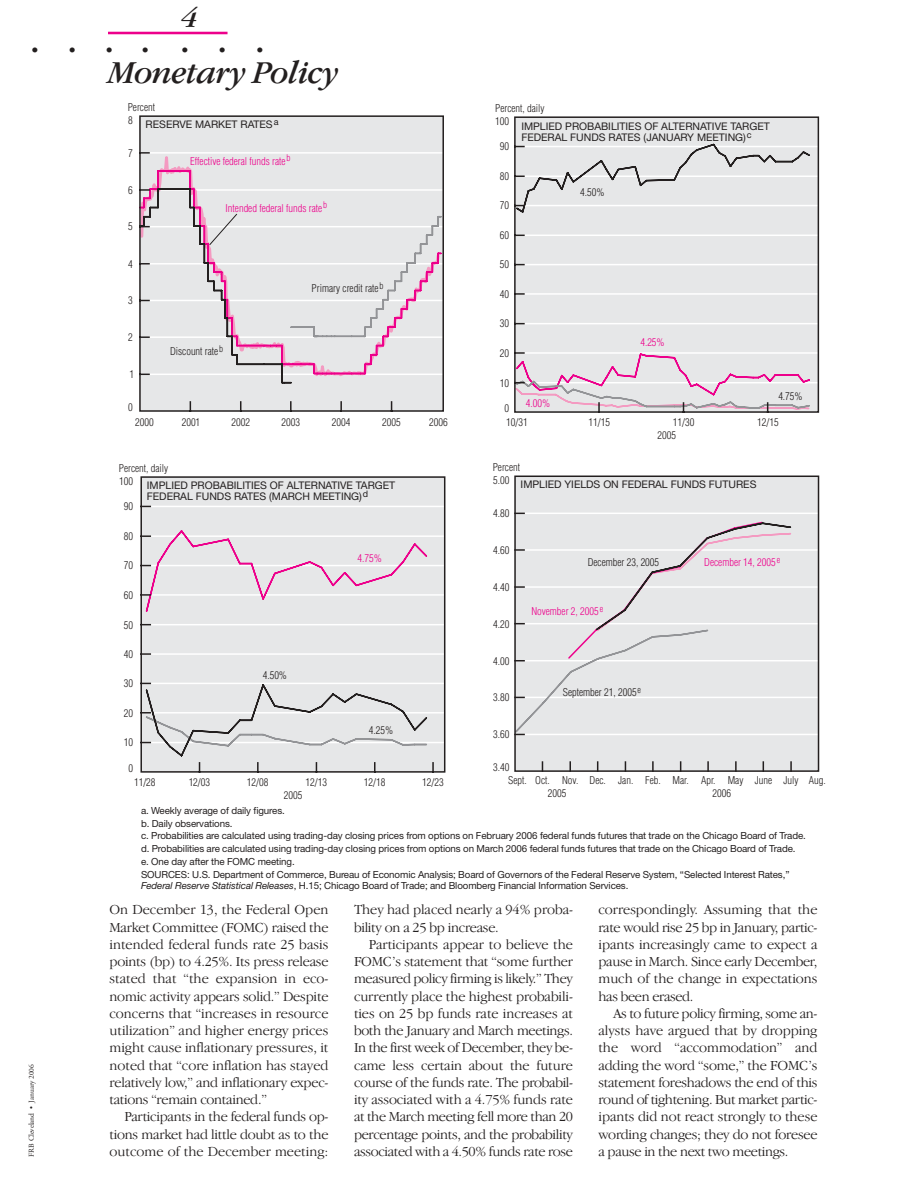
<style>
.page{position:relative;width:918px;height:1188px;background:#fff}
.page>*{position:absolute;margin:0;border:0;box-sizing:border-box;transform-origin:0 0}
.t1{font:italic 33px "Garamond IT Cby BT";letter-spacing:-.02em;color:#231f1f}
.t2{font:italic 30px "Garamond IT Cby BT";color:#231f1f}
.t3{font:18px "Adobe Garamond";color:#231f1f}
.t4{font:300 14.25px/17.2px "Garamond IT Cby BT";letter-spacing:-.02em;color:#231f1f;text-align:justify}
.t5{font:300 condensed 10.5px "Helvetica";color:#231f1f}
.t6{font:10.5px/11.4px "Helvetica Neue";color:#231f1f}
.t7{font:300 condensed 10.5px "Helvetica";color:#ed008b}
.t8{font:9.75px/12.8px "Helvetica Neue";letter-spacing:-.01em;color:#231f1f}
.t9{font:7.5px "Adobe Garamond";letter-spacing:-.005em;color:#231f1f}
.s1{font-style:italic}
</style>
<div class="page">
<hr style="left:108px;top:32px;width:120px;height:2px;background:#ed008b">
<svg style="left:514px;top:116px;width:306px;height:297px"></svg>
<svg style="left:140px;top:476px;width:306px;height:297px"></svg>
<div style="left:515px;top:476px;width:304px;height:295px;background:#e6e7e8"></div>
<hr style="left:515px;top:734px;width:304px;height:1px;background:#fff">
<hr style="left:515px;top:697px;width:304px;height:1px;background:#fff">
<hr style="left:515px;top:660px;width:304px;height:1px;background:#fff">
<hr style="left:515px;top:623px;width:304px;height:1px;background:#fff">
<hr style="left:515px;top:586px;width:304px;height:2px;background:#fff">
<hr style="left:515px;top:549px;width:304px;height:2px;background:#fff">
<hr style="left:515px;top:513px;width:304px;height:1px;background:#fff">
<div style="left:514px;top:476px;width:305px;height:296px;border:2px solid #231f1f"></div>
<svg style="left:569px;top:762px;width:2px;height:9px"></svg>
<svg style="left:652px;top:762px;width:2px;height:9px"></svg>
<svg style="left:707px;top:762px;width:2px;height:9px"></svg>
<svg style="left:735px;top:762px;width:2px;height:9px"></svg>
<svg style="left:790px;top:762px;width:2px;height:9px"></svg>
<svg style="left:514px;top:521px;width:278px;height:214px"></svg>
<svg style="left:139px;top:115px;width:305px;height:297px"></svg>
<svg style="left:139px;top:115px;width:303px;height:284px"></svg>
<h2 class="t2" style="left:182px;top:6px;width:18px">4</h2>
<p class="t3" style="left:32px;top:43px;width:46px">• •</p>
<p class="t3" style="left:106px;top:43px;width:44px">• •</p>
<p class="t3" style="left:181px;top:43px;width:46px">• •</p>
<p class="t3" style="left:256px;top:43px;width:8px">•</p>
<h1 class="t1" style="left:109px;top:60px;width:232px">Monetary Policy</h1>
<p class="t5" style="left:128px;top:103px;width:29px">Percent</p>
<p class="t5" style="left:128px;top:116px;width:6px">8</p>
<p class="t5" style="left:128px;top:149px;width:6px">7</p>
<p class="t5" style="left:128px;top:186px;width:6px">6</p>
<p class="t5" style="left:128px;top:223px;width:6px">5</p>
<p class="t5" style="left:128px;top:260px;width:6px">4</p>
<p class="t5" style="left:128px;top:296px;width:6px">3</p>
<p class="t5" style="left:128px;top:333px;width:6px">2</p>
<p class="t5" style="left:129px;top:370px;width:6px">1</p>
<p class="t5" style="left:128px;top:403px;width:6px">0</p>
<p class="t6" style="left:146px;top:120px;width:134px">RESERVE MARKET RATES<sup>a</sup></p>
<p class="t7" style="left:190px;top:157px;width:102px">Effective federal funds rate<sup>b</sup></p>
<p class="t7" style="left:226px;top:204px;width:103px">Intended federal funds rate<sup>b</sup></p>
<p class="t5" style="left:170px;top:347px;width:55px">Discount rate<sup>b</sup></p>
<p class="t5" style="left:312px;top:285px;width:73px">Primary credit rate<sup>b</sup></p>
<p class="t5" style="left:135px;top:418px;width:20px">2000</p>
<p class="t5" style="left:182px;top:418px;width:20px">2001</p>
<p class="t5" style="left:232px;top:418px;width:20px">2002</p>
<p class="t5" style="left:282px;top:418px;width:20px">2003</p>
<p class="t5" style="left:332px;top:418px;width:20px">2004</p>
<p class="t5" style="left:382px;top:418px;width:20px">2005</p>
<p class="t5" style="left:429px;top:418px;width:20px">2006</p>
<p class="t5" style="left:119px;top:464px;width:51px">Percent, daily</p>
<p class="t5" style="left:119px;top:477px;width:15px">100</p>
<p class="t5" style="left:124px;top:502px;width:11px">90</p>
<p class="t5" style="left:124px;top:532px;width:11px">80</p>
<p class="t5" style="left:124px;top:562px;width:11px">70</p>
<p class="t5" style="left:124px;top:591px;width:11px">60</p>
<p class="t5" style="left:124px;top:621px;width:11px">50</p>
<p class="t5" style="left:124px;top:650px;width:11px">40</p>
<p class="t5" style="left:124px;top:679px;width:11px">30</p>
<p class="t5" style="left:124px;top:709px;width:11px">20</p>
<p class="t5" style="left:124px;top:738px;width:11px">10</p>
<p class="t5" style="left:128px;top:764px;width:6px">0</p>
<p class="t6" style="left:147px;top:481px;width:250px">IMPLIED PROBABILITIES OF ALTERNATIVE TARGET<br>FEDERAL FUNDS RATES (MARCH MEETING)<sup>d</sup></p>
<p class="t5" style="left:263px;top:671px;width:26px">4.50%</p>
<p class="t7" style="left:358px;top:554px;width:26px">4.75%</p>
<p class="t5" style="left:369px;top:726px;width:26px">4.25%</p>
<p class="t5" style="left:134px;top:778px;width:23px">11/28</p>
<p class="t5" style="left:189px;top:778px;width:23px">12/03</p>
<p class="t5" style="left:247px;top:778px;width:23px">12/08</p>
<p class="t5" style="left:306px;top:778px;width:23px">12/13</p>
<p class="t5" style="left:364px;top:778px;width:23px">12/18</p>
<p class="t5" style="left:422px;top:778px;width:23px">12/23</p>
<p class="t5" style="left:495px;top:104px;width:51px">Percent, daily</p>
<p class="t5" style="left:495px;top:117px;width:15px">100</p>
<p class="t5" style="left:500px;top:142px;width:11px">90</p>
<p class="t5" style="left:500px;top:172px;width:11px">80</p>
<p class="t5" style="left:500px;top:202px;width:11px">70</p>
<p class="t5" style="left:500px;top:231px;width:11px">60</p>
<p class="t5" style="left:500px;top:261px;width:11px">50</p>
<p class="t5" style="left:500px;top:290px;width:11px">40</p>
<p class="t5" style="left:500px;top:320px;width:11px">30</p>
<p class="t5" style="left:500px;top:349px;width:11px">20</p>
<p class="t5" style="left:500px;top:379px;width:11px">10</p>
<p class="t5" style="left:504px;top:404px;width:6px">0</p>
<p class="t6" style="left:521px;top:121px;width:250px">IMPLIED PROBABILITIES OF ALTERNATIVE TARGET<br>FEDERAL FUNDS RATES (JANUARY MEETING)<sup>c</sup></p>
<p class="t5" style="left:580px;top:188px;width:26px">4.50%</p>
<p class="t7" style="left:526px;top:399px;width:26px">4.00%</p>
<p class="t7" style="left:640px;top:338px;width:26px">4.25%</p>
<p class="t5" style="left:778px;top:392px;width:26px">4.75%</p>
<p class="t5" style="left:506px;top:418px;width:23px">10/31</p>
<p class="t5" style="left:589px;top:418px;width:23px">11/15</p>
<p class="t5" style="left:673px;top:418px;width:23px">11/30</p>
<p class="t5" style="left:757px;top:418px;width:23px">12/15</p>
<p class="t5" style="left:493px;top:463px;width:29px">Percent</p>
<p class="t5" style="left:658px;top:431px;width:20px">2005</p>
<p class="t5" style="left:493px;top:476px;width:18px">5.00</p>
<p class="t5" style="left:493px;top:509px;width:18px">4.80</p>
<p class="t5" style="left:493px;top:546px;width:18px">4.60</p>
<p class="t5" style="left:493px;top:583px;width:18px">4.40</p>
<p class="t5" style="left:493px;top:620px;width:18px">4.20</p>
<p class="t5" style="left:493px;top:657px;width:18px">4.00</p>
<p class="t5" style="left:493px;top:693px;width:18px">3.80</p>
<p class="t5" style="left:493px;top:730px;width:18px">3.60</p>
<p class="t5" style="left:493px;top:763px;width:18px">3.40</p>
<p class="t6" style="left:521px;top:480px;width:237px">IMPLIED YIELDS ON FEDERAL FUNDS FUTURES</p>
<p class="t5" style="left:588px;top:558px;width:73px">December 23, 2005</p>
<p class="t7" style="left:531px;top:608px;width:73px">November 2, 2005<sup>e</sup></p>
<p class="t5" style="left:563px;top:688px;width:80px">September 21, 2005<sup>e</sup></p>
<p class="t7" style="left:704px;top:558px;width:77px">December 14, 2005<sup>e</sup></p>
<p class="t5" style="left:508px;top:776px;width:319px">Sept. Oct. Nov. Dec. Jan. Feb. Mar. Apr. May June July Aug.</p>
<p class="t9" style="left:28px;top:1156px;width:94px;rotate:-90deg">FRB Cleveland • January 2006</p>
<p class="t5" style="left:548px;top:789px;width:20px">2005</p>
<p class="t5" style="left:713px;top:789px;width:20px">2006</p>
<p class="t8" style="left:141px;top:805px;width:666px">a. Weekly average of daily figures.<br>b. Daily observations.<br>c. Probabilities are calculated using trading-day closing prices from options on February 2006 federal funds futures that trade on the Chicago Board of Trade. d. Probabilities are calculated using trading-day closing prices from options on March 2006 federal funds futures that trade on the Chicago Board of Trade.<br>e. One day after the FOMC meeting.<br>SOURCES: U.S. Department of Commerce, Bureau of Economic Analysis; Board of Governors of the Federal Reserve System, “Selected Interest Rates,”</p>
<p class="t8" style="left:141px;top:880px;width:489px"><span class="s1">Federal Reserve Statistical Releases</span>, H.15; Chicago Board of Trade; and Bloomberg Financial Information Services.</p>
<p class="t4" style="left:110px;top:902px;width:221px">On December 13, the Federal Open Market Committee (FOMC) raised the intended federal funds rate 25 basis points (bp) to 4.25%. Its press release stated that “the expansion in eco&shy;nomic activity appears solid.” Despite concerns that “increases in resource utilization” and higher energy prices might cause inflationary pressures, it noted that “core inflation has stayed relatively low,” and inflationary expec&shy;tations “remain contained.”</p>
<p class="t4" style="left:110px;top:1109px;width:221px;text-indent:15px">Participants in the federal funds op&shy;tions market had little doubt as to the outcome of the December meeting:</p>
<p class="t5" style="left:284px;top:791px;width:20px">2005</p>
<p class="t4" style="left:354px;top:902px;width:220px">They had placed nearly a 94% proba&shy;bility on a 25 bp increase.</p>
<p class="t4" style="left:354px;top:937px;width:221px;text-indent:15px">Participants appear to believe the FOMC’s statement that “some further measured policy firming is likely.” They currently place the highest probabili&shy;ties on 25 bp funds rate increases at both the January and March meetings.<br>In the first week of December, they be&shy;came less certain about the future course of the funds rate. The probabil&shy;ity associated with a 4.75% funds rate at the March meeting fell more than 20 percentage points, and the probability associated with a 4.50% funds rate rose</p>
<p class="t4" style="left:599px;top:902px;width:221px">correspondingly. Assuming that the rate would rise 25 bp in January, partic&shy;ipants increasingly came to expect a pause in March. Since early December, much of the change in expectations has been erased.</p>
<p class="t4" style="left:599px;top:1006px;width:221px;text-indent:15px">As to future policy firming, some an&shy;alysts have argued that by dropping the word “accommodation” and adding the word “some,” the FOMC’s statement foreshadows the end of this round of tightening. But market partic&shy;ipants did not react strongly to these wording changes; they do not foresee a pause in the next two meetings.</p>
</div>
